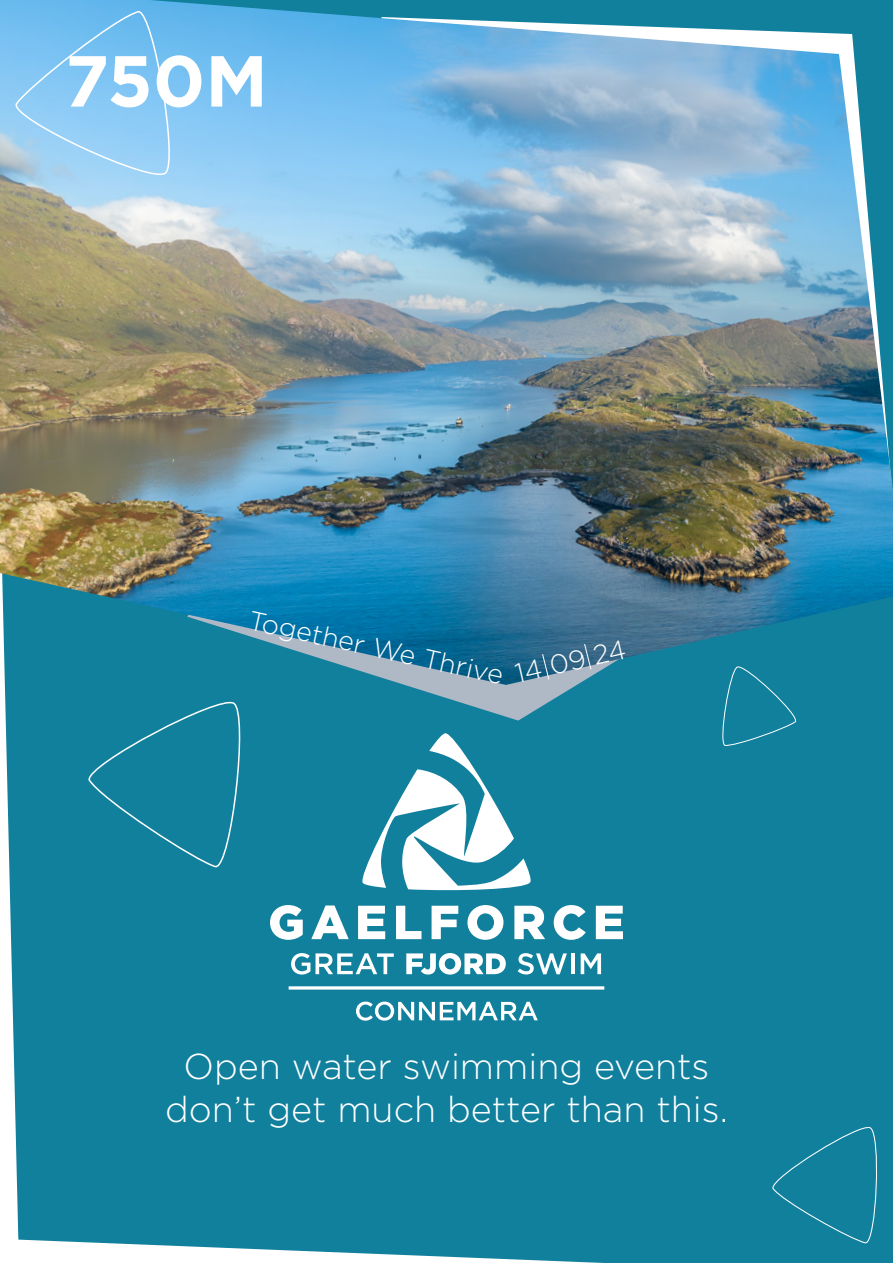
<style>
.page{position:relative;width:893px;height:1263px;background:#fff}
.page>*{position:absolute;margin:0;border:0;box-sizing:border-box;transform-origin:0 0}
.t1{font:700 72px "Gotham";color:#fff}
.t2{font:300 36px/43.2px "Gotham";color:#fff;text-align:center}
.t3{font:300 27px "Gotham";color:#fff}
</style>
<div class="page">
<div style="left:4px;top:685px;width:889px;height:578px;background:#11809d"></div>
<svg style="left:187px;top:685px;width:531px;height:35px;fill:#11809d"></svg>
<img style="left:0;top:0;width:893px;height:685px">
<div style="left:87px;top:695px;width:164px;height:173px;background:#11809d"></div>
<svg style="left:358px;top:733px;width:174px;height:158px"></svg>
<svg style="left:270px;top:905px;width:33px;height:35px"></svg>
<svg style="left:311px;top:905px;width:38px;height:34px"></svg>
<svg style="left:358px;top:906px;width:27px;height:33px"></svg>
<svg style="left:396px;top:906px;width:25px;height:33px"></svg>
<svg style="left:432px;top:906px;width:26px;height:33px"></svg>
<svg style="left:467px;top:905px;width:36px;height:35px"></svg>
<svg style="left:514px;top:906px;width:31px;height:33px"></svg>
<svg style="left:554px;top:905px;width:32px;height:35px"></svg>
<svg style="left:596px;top:906px;width:27px;height:33px"></svg>
<svg style="left:356px;top:1001px;width:182px;height:20px"></svg>
<hr style="left:289px;top:986px;width:315px;height:3px;background:#fff">
<svg style="left:291px;top:953px;width:103px;height:21px"></svg>
<svg style="left:406px;top:953px;width:100px;height:21px"></svg>
<svg style="left:518px;top:953px;width:49px;height:21px"></svg>
<hr style="left:571px;top:953px;width:4px;height:21px;background:#fff">
<svg style="left:581px;top:953px;width:20px;height:21px"></svg>
<div style="left:771px;top:1123px;width:112px;height:121px;background:#11809d"></div>
<svg style="left:10px;top:10px;width:168px;height:177px"></svg>
<div style="left:718px;top:662px;width:82px;height:84px;background:#11809d"></div>
<svg style="left:542px;top:653px;width:8px;height:27px"></svg>
<svg style="left:584px;top:643px;width:8px;height:27px"></svg>
<h1 class="t1" style="left:65px;top:39px;width:205px">750M</h1>
<p class="t3" style="left:252px;top:606px;width:262px;rotate:12deg">Together We Thrive</p>
<p class="t3" style="left:512px;top:659px;width:114px;rotate:-13deg">14 09 24</p>
<p class="t2" style="left:165px;top:1044px;width:564px">Open water swimming events don’t get much better than this.</p>
</div>
